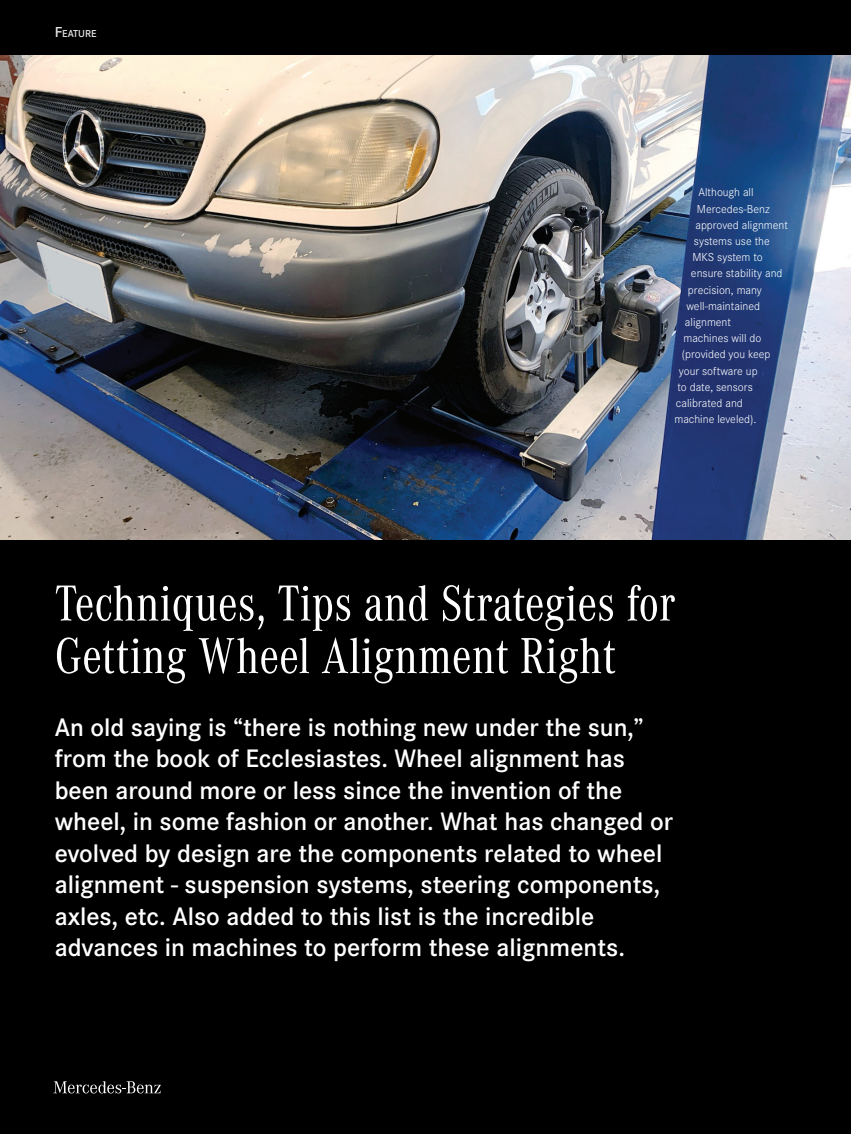
<style>
.page{position:relative;width:851px;height:1134px;background:#fff}
.page>*{position:absolute;margin:0;border:0;box-sizing:border-box;transform-origin:0 0}
.Article_Title{font:52.5px/52.5px "Corporate A Con";color:#fff}
.Deck{font:600 26.25px/31.5px "Corporate S";color:#fff}
.t1{font:300 12px "Corporate S";color:#fff}
.t2{font:600 10.5px "Corporate S";color:#e6e7e9}
.s1{font-size:15px}
</style>
<div class="page">
<div style="left:0;top:0;width:850px;height:1134px;background:#000"></div>
<img style="left:0;top:55px;width:850px;height:485px">
<svg style="left:54px;top:1081px;width:106px;height:13px"></svg>
<p class="t2" style="left:55px;top:27px;width:43px"><span class="s1">F</span>EATURE</p>
<p class="t1" style="left:698px;top:185px;width:57px">Although all</p>
<p class="t1" style="left:697px;top:201px;width:74px">Mercedes-Benz</p>
<p class="t1" style="left:695px;top:217px;width:94px">approved alignment</p>
<p class="t1" style="left:694px;top:233px;width:77px">systems use the</p>
<p class="t1" style="left:692px;top:250px;width:72px">MKS system to</p>
<p class="t1" style="left:691px;top:266px;width:93px">ensure stability and</p>
<p class="t1" style="left:688px;top:282px;width:75px">precision, many</p>
<p class="t1" style="left:686px;top:298px;width:75px">well-maintained</p>
<p class="t1" style="left:685px;top:314px;width:48px">alignment</p>
<p class="t1" style="left:683px;top:331px;width:79px">machines will do</p>
<p class="t1" style="left:682px;top:347px;width:90px">(provided you keep</p>
<p class="t1" style="left:679px;top:363px;width:80px">your software up</p>
<p class="t1" style="left:677px;top:379px;width:77px">to date, sensors</p>
<p class="t1" style="left:676px;top:395px;width:68px">calibrated and</p>
<p class="t1" style="left:674px;top:412px;width:83px">machine leveled).</p>
<h1 class="Article_Title" style="left:55px;top:576px;width:622px">Techniques, Tips and Strategies for<br>Getting Wheel Alignment Right</h1>
<h2 class="Deck" style="left:55px;top:710px;width:619px">An old saying is “there is nothing new under the sun,” from the book of Ecclesiastes. Wheel alignment has been around more or less since the invention of the wheel, in some fashion or another. What has changed or evolved by design are the components related to wheel alignment - suspension systems, steering components, axles, etc. Also added to this list is the incredible advances in machines to perform these alignments.</h2>
</div>
